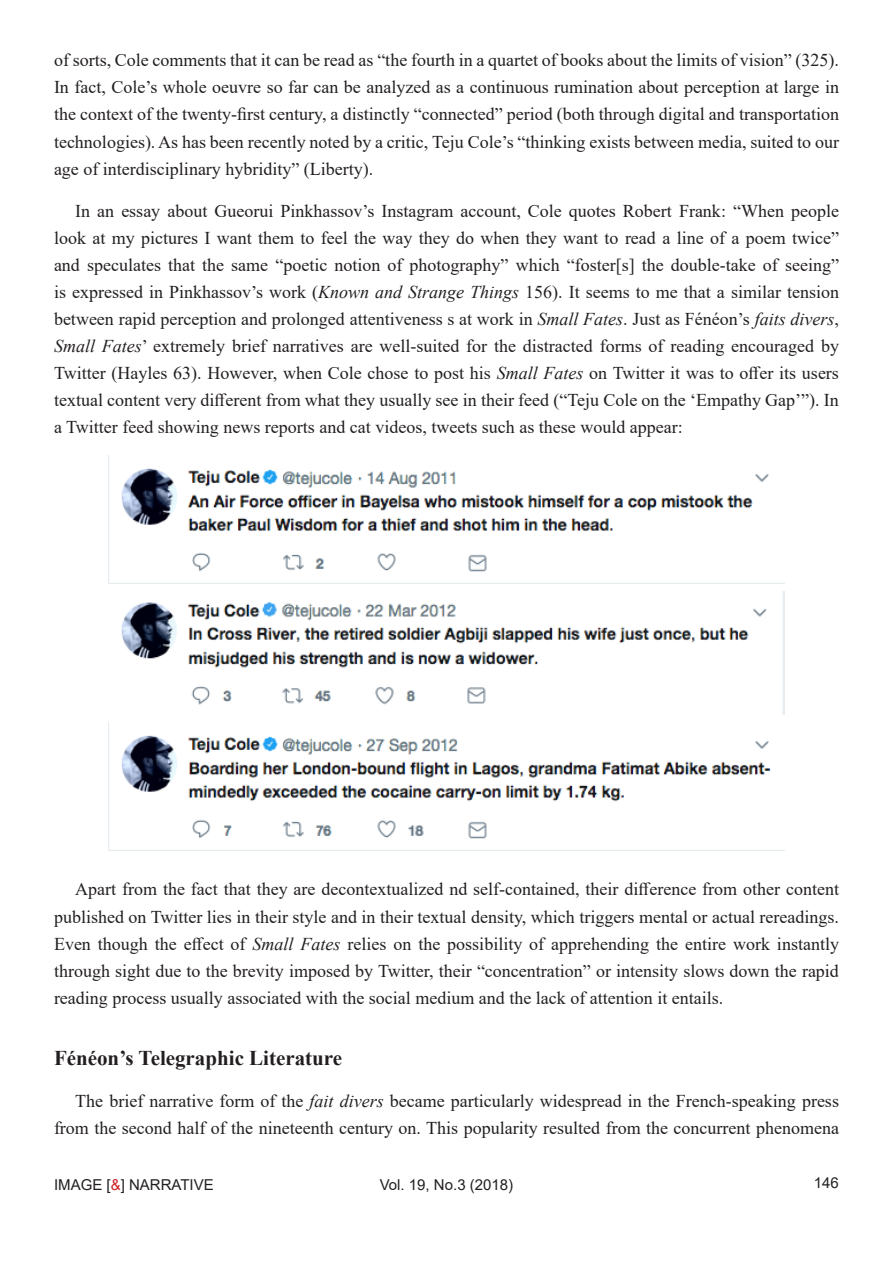
<style>
.page{position:relative;width:893px;height:1263px;background:#fff}
.page>*{position:absolute;margin:0;border:0;box-sizing:border-box;transform-origin:0 0}
.Subtitle{font:700 21px "Times New Roman";color:#231f20}
.Body_Text{font:18px/27px "Times New Roman";color:#231f20;text-align:justify}
.t1{font:15px "Arial";color:#231f20}
.s1{font-style:italic}
.s2{color:#d1232a}
</style>
<div class="page">
<img style="left:108px;top:456px;width:661px;height:127px">
<img style="left:121px;top:592px;width:663px;height:122px">
<img style="left:108px;top:723px;width:663px;height:127px">
<p class="Body_Text" style="left:54px;top:46px;width:786px">of sorts, Cole comments that it can be read as “the fourth in a quartet of books about the limits of vision” (325).<br>In fact, Cole’s whole oeuvre so far can be analyzed as a continuous rumination about perception at large in the context of the twenty-first century, a distinctly “connected” period (both through digital and transportation technologies). As has been recently noted by a critic, Teju Cole’s “thinking exists between media, suited to our age of interdisciplinary hybridity” (Liberty).</p>
<p class="Body_Text" style="left:54px;top:196px;width:786px;text-indent:21px">In an essay about Gueorui Pinkhassov’s Instagram account, Cole quotes Robert Frank: “When people look at my pictures I want them to feel the way they do when they want to read a line of a poem twice” and speculates that the same “poetic notion of photography” which “foster[s] the double-take of seeing” is expressed in Pinkhassov’s work (<span class="s1">Known and Strange Things</span> 156). It seems to me that a similar tension between rapid perception and prolonged attentiveness s at work in <span class="s1">Small Fates</span>. Just as Fénéon’s <span class="s1">faits divers</span>, <span class="s1">Small Fates</span>’ extremely brief narratives are well-suited for the distracted forms of reading encouraged by Twitter (Hayles 63). However, when Cole chose to post his <span class="s1">Small Fates</span> on Twitter it was to offer its users textual content very different from what they usually see in their feed (“Teju Cole on the ‘Empathy Gap’”). In a Twitter feed showing news reports and cat videos, tweets such as these would appear:</p>
<p class="Body_Text" style="left:54px;top:875px;width:786px;text-indent:21px">Apart from the fact that they are decontextualized nd self-contained, their difference from other content published on Twitter lies in their style and in their textual density, which triggers mental or actual rereadings.<br>Even though the effect of <span class="s1">Small Fates</span> relies on the possibility of apprehending the entire work instantly through sight due to the brevity imposed by Twitter, their “concentration” or intensity slows down the rapid reading process usually associated with the social medium and the lack of attention it entails.</p>
<p class="Subtitle" style="left:54px;top:1043px;width:290px">Fénéon’s Telegraphic Literature</p>
<p class="Body_Text" style="left:54px;top:1087px;width:786px;text-align:right">The brief narrative form of the <span class="s1">fait divers</span> became particularly widespread in the French-speaking press from the second half of the nineteenth century on. This popularity resulted from the concurrent phenomena</p>
<p class="t1" style="left:54px;top:1174px;width:161px">IMAGE [<span class="s2">&amp;</span>] NARRATIVE</p>
<p class="t1" style="left:380px;top:1174px;width:135px">Vol. 19, No.3 (2018)</p>
<p class="t1" style="left:814px;top:1172px;width:27px">146</p>
</div>
